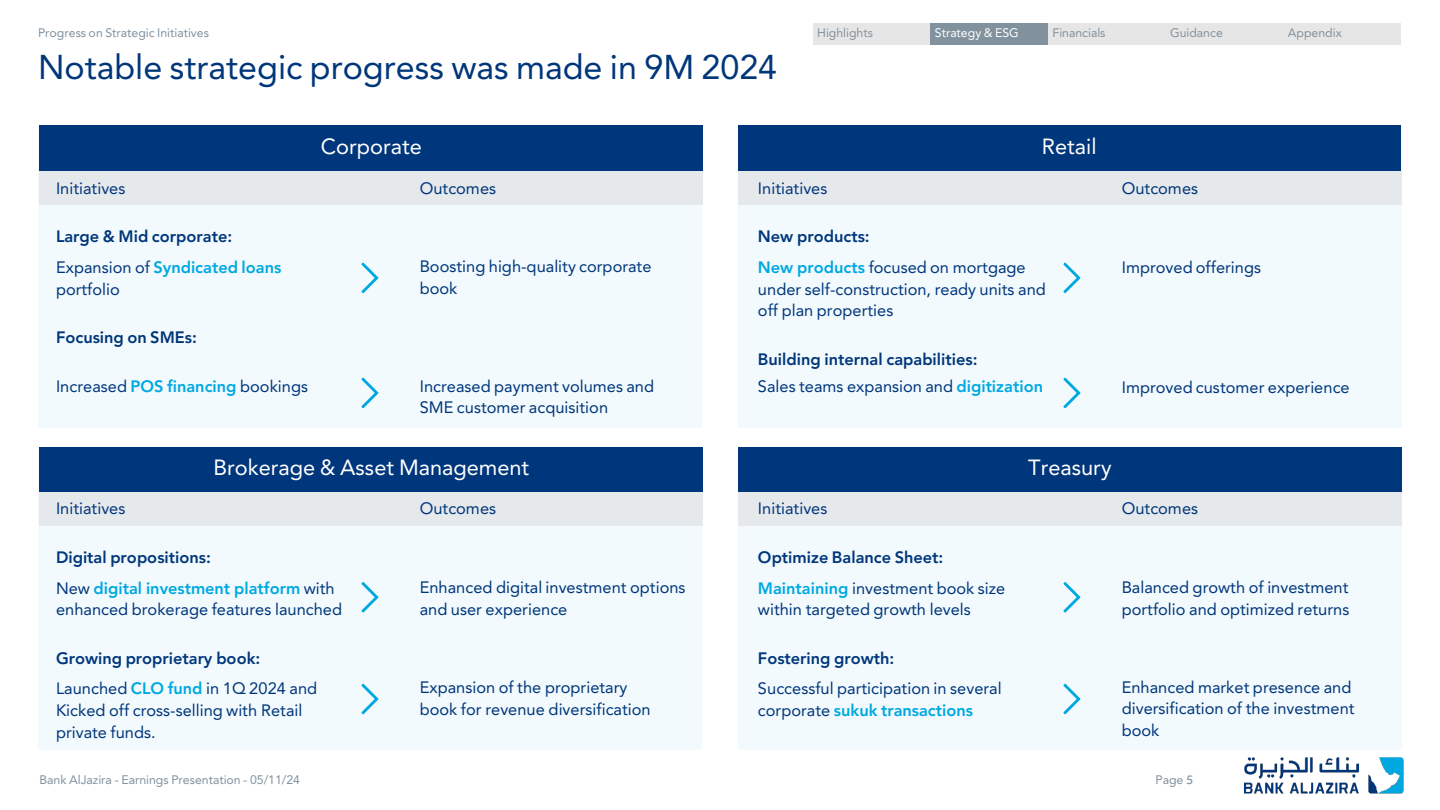
<style>
.page{position:relative;width:1440px;height:810px;background:#fff}
.page>*{position:absolute;margin:0;border:0;box-sizing:border-box;transform-origin:0 0}
.t1{font:37.5px "Bahij Janna";color:#00367a}
.t2{font:24px "Bahij Janna";color:#fff}
.t3{font:18px/21.6px "Bahij Janna";color:#00367a}
.t4{font:18px/21.6px "Bahij Janna";color:#00367b}
.t5{font:700 18px "Bahij Janna";color:#00367a}
.t6{font:13.5px "Bahij Janna";color:#81929e}
.t7{font:13.5px "Bahij Janna";color:#fff}
.s1{font-weight:700;color:#00a8e1}
.s2{font-family:"Effra"}
</style>
<div class="page">
<img style="left:1244px;top:757px;width:159px;height:37px">
<div style="left:38px;top:447px;width:664px;height:302px;background:#f2fafd"></div>
<div style="left:738px;top:447px;width:664px;height:302px;background:#f2fafd"></div>
<div style="left:813px;top:23px;width:118px;height:22px;background:#e7e6e6"></div>
<div style="left:931px;top:23px;width:117px;height:22px;background:#81929e"></div>
<div style="left:1048px;top:23px;width:118px;height:22px;background:#e7e6e6"></div>
<div style="left:1166px;top:23px;width:118px;height:22px;background:#e7e6e6"></div>
<div style="left:1284px;top:23px;width:117px;height:22px;background:#e7e6e6"></div>
<div style="left:38px;top:125px;width:664px;height:303px;background:#f2fafd"></div>
<div style="left:738px;top:125px;width:664px;height:303px;background:#f2fafd"></div>
<div style="left:39px;top:125px;width:664px;height:46px;background:#00367b"></div>
<div style="left:738px;top:125px;width:663px;height:46px;background:#00367b"></div>
<div style="left:39px;top:447px;width:664px;height:46px;background:#00367b"></div>
<div style="left:738px;top:447px;width:664px;height:46px;background:#00367b"></div>
<svg style="left:361px;top:582px;width:18px;height:31px"></svg>
<svg style="left:361px;top:683px;width:18px;height:32px"></svg>
<div style="left:39px;top:492px;width:664px;height:33px;background:#e6e9ec"></div>
<div style="left:738px;top:492px;width:664px;height:33px;background:#e6e9ec"></div>
<svg style="left:1063px;top:582px;width:18px;height:31px"></svg>
<svg style="left:1063px;top:683px;width:18px;height:32px"></svg>
<svg style="left:361px;top:262px;width:18px;height:32px"></svg>
<svg style="left:361px;top:377px;width:18px;height:32px"></svg>
<div style="left:39px;top:171px;width:664px;height:33px;background:#e6e9ec"></div>
<div style="left:738px;top:171px;width:664px;height:33px;background:#e6e9ec"></div>
<svg style="left:1063px;top:262px;width:18px;height:32px"></svg>
<svg style="left:1063px;top:377px;width:18px;height:32px"></svg>
<p class="t6" style="left:38px;top:24px;width:172px">Progress on Strategic Initiatives</p>
<p class="t6" style="left:817px;top:24px;width:57px">Highlights</p>
<p class="t7" style="left:935px;top:24px;width:85px">Strategy &amp; ESG</p>
<p class="t6" style="left:1053px;top:24px;width:54px">Financials</p>
<p class="t6" style="left:1170px;top:24px;width:54px">Guidance</p>
<p class="t6" style="left:1288px;top:24px;width:56px">Appendix</p>
<h2 class="t1" style="left:38px;top:44px;width:741px">Notable strategic progress was made in 9M 2024</h2>
<p class="t3" style="left:56px;top:177px;width:71px">Initiatives</p>
<p class="t5" style="left:56px;top:226px;width:178px">Large &amp; Mid corporate:</p>
<p class="t3" style="left:56px;top:256px;width:227px">Expansion of <span class="s1">Syndicated loans </span>portfolio</p>
<p class="t5" style="left:56px;top:326px;width:142px">Focusing on SMEs:</p>
<p class="t3" style="left:56px;top:375px;width:254px">Increased <span class="s1">POS financing</span> bookings</p>
<p class="t2" style="left:321px;top:131px;width:103px">Corporate</p>
<p class="t2" style="left:1042px;top:131px;width:56px">Retail</p>
<p class="t3" style="left:420px;top:177px;width:78px">Outcomes</p>
<p class="t3" style="left:420px;top:255px;width:233px">Boosting high-quality corporate book</p>
<p class="t3" style="left:420px;top:375px;width:236px">Increased payment volumes and<br>SME customer acquisition</p>
<p class="t3" style="left:758px;top:177px;width:71px">Initiatives</p>
<p class="t5" style="left:758px;top:226px;width:113px">New products:</p>
<p class="t4" style="left:758px;top:256px;width:289px"><span class="s1">New products</span> focused on mortgage under self-construction, ready units and off plan properties</p>
<p class="t5" style="left:758px;top:348px;width:221px">Building internal capabilities:</p>
<p class="t4" style="left:758px;top:375px;width:287px">Sales teams expansion and <span class="s1">digitization</span></p>
<p class="t3" style="left:1122px;top:177px;width:78px">Outcomes</p>
<p class="t3" style="left:1122px;top:256px;width:141px">Improved offerings</p>
<p class="t3" style="left:1122px;top:376px;width:229px">Improved customer experience</p>
<p class="t2" style="left:213px;top:453px;width:317px">Brokerage &amp; Asset Management</p>
<p class="t2" style="left:1028px;top:453px;width:85px">Treasury</p>
<p class="t3" style="left:56px;top:497px;width:71px">Initiatives</p>
<p class="t5" style="left:56px;top:546px;width:156px">Digital propositions:</p>
<p class="t4" style="left:56px;top:577px;width:288px">New <span class="s1">digital investment platform</span> with enhanced brokerage features launched</p>
<p class="t5" style="left:56px;top:647px;width:206px">Growing proprietary book:</p>
<p class="t4" style="left:56px;top:677px;width:263px">Launched <span class="s1">CLO fund</span> in 1Q 2024 and<br>Kicked off cross-selling with Retail private funds.</p>
<p class="t3" style="left:420px;top:497px;width:78px">Outcomes</p>
<p class="t3" style="left:420px;top:576px;width:267px">Enhanced digital investment options and user experience</p>
<p class="t3" style="left:420px;top:676px;width:232px">Expansion of the proprietary book for revenue diversification</p>
<p class="t3" style="left:758px;top:497px;width:71px">Initiatives</p>
<p class="t5" style="left:758px;top:546px;width:187px">Optimize Balance Sheet:</p>
<p class="t4" style="left:758px;top:577px;width:249px"><span class="s1">Maintaining</span> investment book size within targeted growth levels</p>
<p class="t5" style="left:758px;top:647px;width:138px">Fostering growth:</p>
<p class="t4" style="left:758px;top:677px;width:245px">Successful participation in several corporate <span class="s1">sukuk transactions</span></p>
<p class="t3" style="left:1122px;top:497px;width:78px">Outcomes</p>
<p class="t3" style="left:1122px;top:576px;width:229px">Balanced growth of investment portfolio and optimized returns</p>
<p class="t3" style="left:1122px;top:676px;width:234px">Enhanced market presence and diversification of the investment book</p>
<p class="t6" style="left:40px;top:771px;width:262px">Bank AlJazira - Earnings Presentation - 05/11/24</p>
<p class="t6" style="left:1156px;top:771px;width:39px">Page <span class="s2">5</span></p>
</div>
